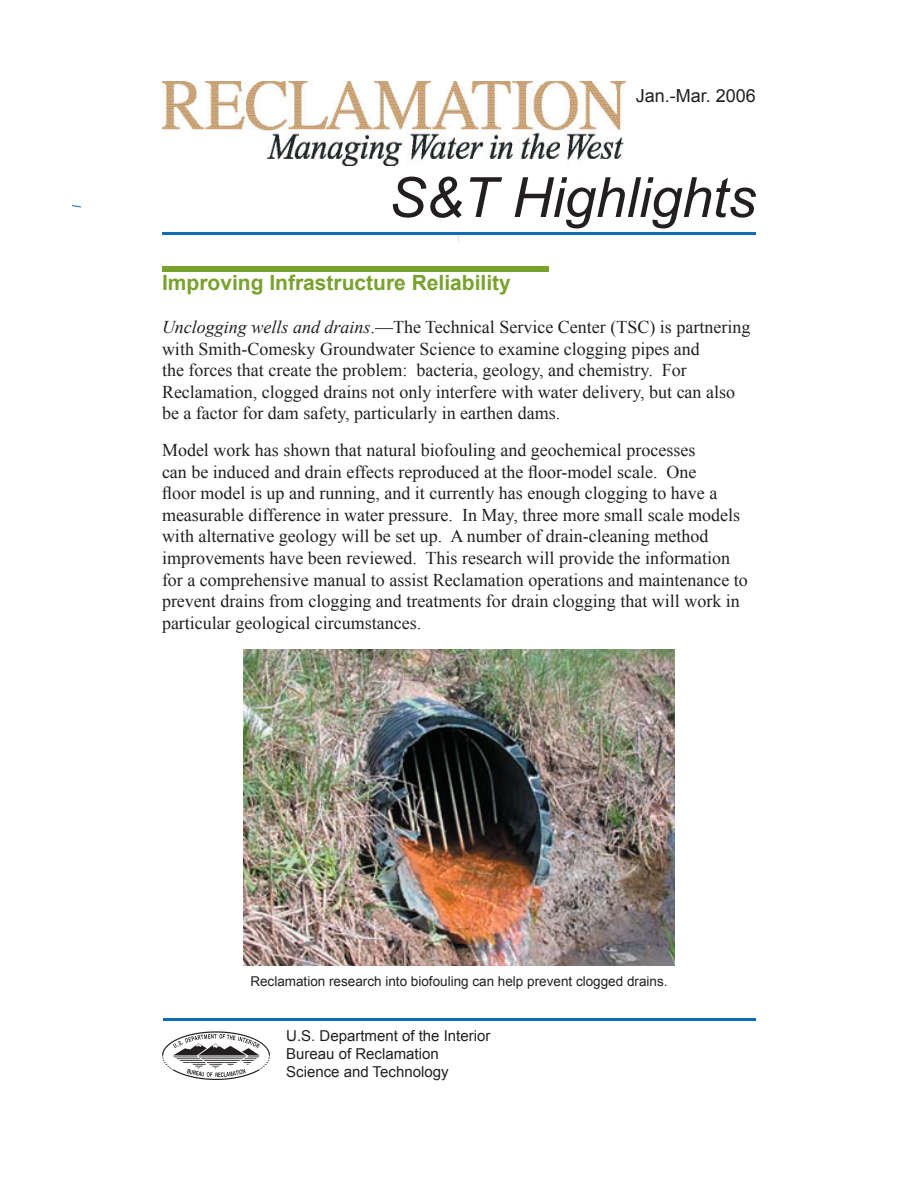
<style>
.page{position:relative;width:918px;height:1188px;background:#fff}
.page>*{position:absolute;margin:0;border:0;box-sizing:border-box;transform-origin:0 0}
.t1{font:italic 55.5px "Arial";color:#231f20}
.t2{font:700 21px "Arial";color:#78a22d}
.t3{font:18px/21.6px "Times New Roman";color:#231f20}
.t4{font:18px "Arial";color:#231f20}
.t5{font:15px "Arial";color:#231f20}
.t6{font:13.5px "Arial";color:#231f20}
.s1{font-style:italic}
</style>
<div class="page">
<img style="left:162px;top:81px;width:464px;height:84px">
<hr style="left:163px;top:1018px;width:593px;height:3px;background:#0f6cb6">
<hr style="left:162px;top:232px;width:594px;height:3px;background:#0f6cb6">
<div style="left:162px;top:266px;width:387px;height:5px;background:#78a22d"></div>
<img style="left:243px;top:649px;width:432px;height:316px">
<svg style="left:162px;top:1031px;width:108px;height:49px"></svg>
<p class="t4" style="left:636px;top:84px;width:122px">Jan.-Mar. 2006</p>
<p class="t1" style="left:389px;top:162px;width:369px">S&amp;T Highlights</p>
<p class="t2" style="left:162px;top:269px;width:350px">Improving Infrastructure Reliability</p>
<p class="t3" style="left:162px;top:316px;width:590px"><span class="s1">Unclogging wells and drains</span>.—The Technical Service Center (TSC) is partnering with Smith-Comesky Groundwater Science to examine clogging pipes and<br>the forces that create the problem: bacteria, geology, and chemistry. For Reclamation, clogged drains not only interfere with water delivery, but can also be a factor for dam safety, particularly in earthen dams.</p>
<p class="t3" style="left:162px;top:439px;width:587px">Model work has shown that natural biofouling and geochemical processes<br>can be induced and drain effects reproduced at the floor-model scale. One<br>floor model is up and running, and it currently has enough clogging to have a measurable difference in water pressure. In May, three more small scale models with alternative geology will be set up. A number of drain-cleaning method improvements have been reviewed. This research will provide the information for a comprehensive manual to assist Reclamation operations and maintenance to prevent drains from clogging and treatments for drain clogging that will work in particular geological circumstances.</p>
<p class="t6" style="left:250px;top:972px;width:419px">Reclamation research into biofouling can help prevent clogged drains.</p>
<p class="t5" style="left:286px;top:1026px;width:206px">U.S. Department of the Interior</p>
<p class="t5" style="left:286px;top:1044px;width:154px">Bureau of Reclamation</p>
<p class="t5" style="left:286px;top:1062px;width:164px">Science and Technology</p>
</div>
